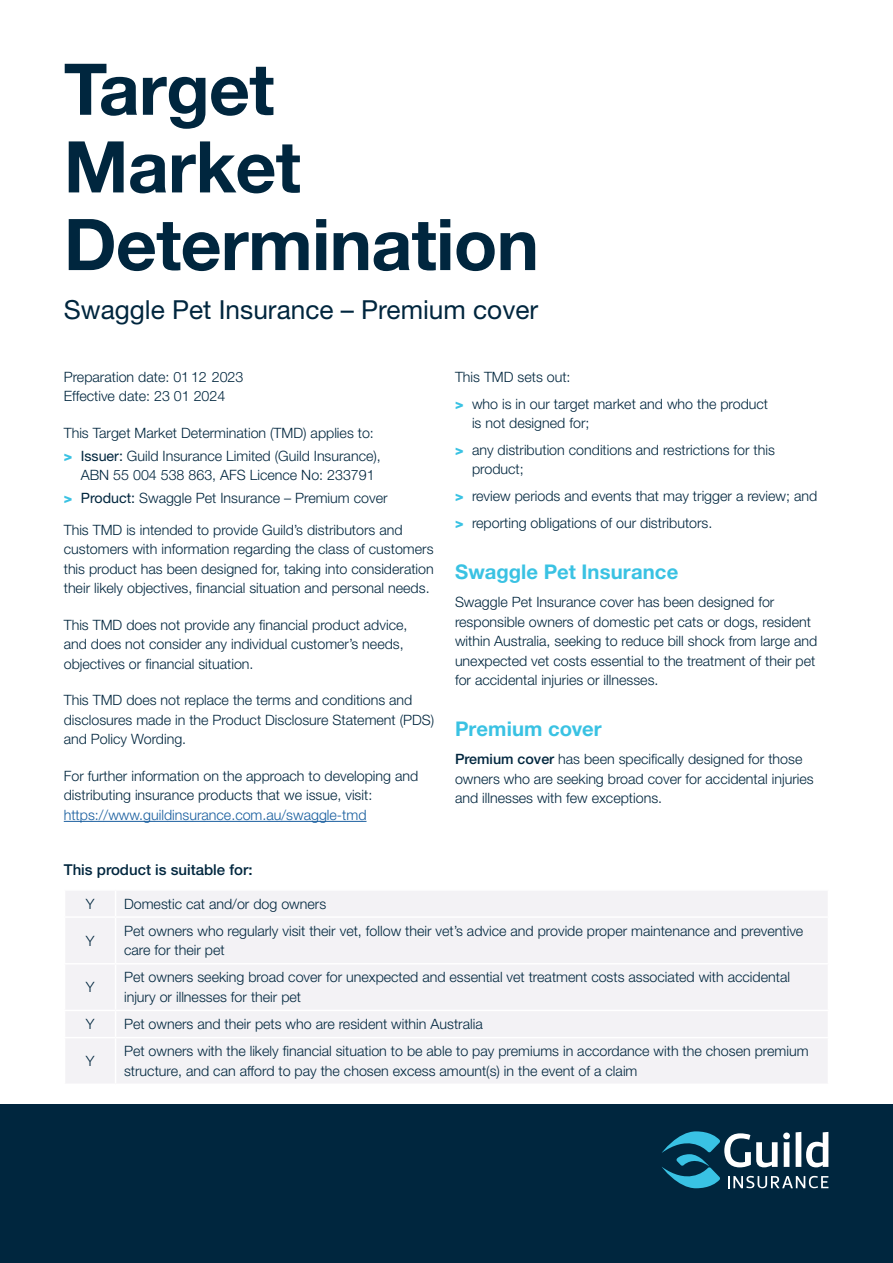
<style>
.page{position:relative;width:893px;height:1263px;background:#fff}
.page>*{position:absolute;margin:0;border:0;box-sizing:border-box;transform-origin:0 0}
.Headline{font:700 71.4px/77.7px "Helvetica Neue LT Std";letter-spacing:-.01em;color:#00263e}
.Body_Copy{font:26.25px "Helvetica Neue LT Std";color:#00263e}
.Guild_Heading_1{font:700 20.25px "Helvetica Neue LT Std";letter-spacing:.005em;color:#3ac2e3}
.Sub_Heading_2{font:500 15px "Helvetica Neue LT Std";color:#00263e}
.Body_Copy-2{font:300 14.25px/19.5px "Helvetica Neue LT Std";color:#00263e}
.s1{font-weight:800;color:#3ac2e3}
.s2{font-weight:400}
.s3{color:#175d9e}
.s4{font-weight:500}
</style>
<div class="page">
<hr style="left:64px;top:821px;width:302px;height:1px;background:#175d9e">
<div style="left:0;top:1104px;width:893px;height:159px;background:#00263e"></div>
<svg style="left:662px;top:1131px;width:166px;height:57px"></svg>
<div style="left:66px;top:891px;width:761px;height:192px;background:#f3f2f5"></div>
<svg style="left:115px;top:891px;width:1px;height:25px"></svg>
<hr style="left:64px;top:916px;width:52px;height:2px;background:#fff">
<hr style="left:116px;top:916px;width:713px;height:2px;background:#fff">
<hr style="left:115px;top:918px;width:1px;height:45px;background:#fff">
<hr style="left:64px;top:963px;width:52px;height:1px;background:#fff">
<hr style="left:116px;top:963px;width:713px;height:1px;background:#fff">
<hr style="left:115px;top:964px;width:1px;height:46px;background:#fff">
<hr style="left:64px;top:1010px;width:52px;height:1px;background:#fff">
<hr style="left:116px;top:1010px;width:713px;height:1px;background:#fff">
<svg style="left:115px;top:1011px;width:1px;height:26px"></svg>
<hr style="left:64px;top:1037px;width:52px;height:1px;background:#fff">
<hr style="left:116px;top:1037px;width:713px;height:1px;background:#fff">
<hr style="left:115px;top:1038px;width:1px;height:45px;background:#fff">
<p class="Headline" style="left:64px;top:49px;width:477px">Target<br>Market<br>Determination</p>
<p class="Body_Copy" style="left:64px;top:294px;width:476px">Swaggle Pet Insurance – Premium cover</p>
<p class="Body_Copy-2" style="left:64px;top:367px;width:181px">Preparation date: 0112 2023<br>Effective date: 23 01 2024</p>
<p class="Body_Copy-2" style="left:64px;top:423px;width:312px">This Target Market Determination (TMD) applies to:</p>
<p class="Body_Copy-2" style="left:81px;top:446px;width:302px;line-height:18.8px;text-indent:-17px"><span class="s1">&gt;</span> <span class="s2">Issuer:</span> Guild Insurance Limited (Guild Insurance),<br>ABN 55 004 538 863, AFS Licence No: 233791</p>
<p class="Body_Copy-2" style="left:64px;top:487px;width:325px"><span class="s1">&gt;</span> <span class="s2">Product:</span> Swaggle Pet Insurance – Premium cover</p>
<p class="Body_Copy-2" style="left:64px;top:520px;width:372px">This TMD is intended to provide Guild’s distributors and customers with information regarding the class of customers this product has been designed for, taking into consideration their likely objectives, financial situation and personal needs.</p>
<p class="Body_Copy-2" style="left:64px;top:615px;width:345px">This TMD does not provide any financial product advice, and does not consider any individual customer’s needs, objectives or financial situation.</p>
<p class="Body_Copy-2" style="left:64px;top:690px;width:372px">This TMD does not replace the terms and conditions and disclosures made in the Product Disclosure Statement (PDS) and Policy Wording.</p>
<p class="Body_Copy-2" style="left:64px;top:766px;width:356px">For further information on the approach to developing and distributing insurance products that we issue, visit: <span class="s3">https://www.guildinsurance.com.au/swaggle-tmd</span></p>
<p class="Body_Copy-2" style="left:455px;top:367px;width:117px">This TMD sets out:</p>
<p class="Body_Copy-2" style="left:472px;top:394px;width:298px;line-height:18.8px;text-indent:-17px"><span class="s1">&gt;</span> who is in our target market and who the product is not designed for;</p>
<p class="Body_Copy-2" style="left:472px;top:440px;width:304px;line-height:18.8px;text-indent:-17px"><span class="s1">&gt;</span> any distribution conditions and restrictions for this product;</p>
<p class="Body_Copy-2" style="left:455px;top:486px;width:364px"><span class="s1">&gt;</span> review periods and events that may trigger a review; and</p>
<p class="Body_Copy-2" style="left:455px;top:513px;width:259px"><span class="s1">&gt;</span> reporting obligations of our distributors.</p>
<p class="Guild_Heading_1" style="left:455px;top:560px;width:225px">Swaggle Pet Insurance</p>
<p class="Body_Copy-2" style="left:455px;top:592px;width:364px">Swaggle Pet Insurance cover has been designed for responsible owners of domestic pet cats or dogs, resident within Australia, seeking to reduce bill shock from large and unexpected vet costs essential to the treatment of their pet for accidental injuries or illnesses.</p>
<p class="Guild_Heading_1" style="left:455px;top:717px;width:148px">Premium cover</p>
<p class="Body_Copy-2" style="left:455px;top:749px;width:360px"><span class="s4">Premium cover</span> has been specifically designed for those owners who are seeking broad cover for accidental injuries and illnesses with few exceptions.</p>
<p class="Sub_Heading_2" style="left:64px;top:860px;width:190px">This product is suitable for:</p>
<p class="Body_Copy-2" style="left:86px;top:893px;width:10px">Y</p>
<p class="Body_Copy-2" style="left:124px;top:893px;width:204px">Domestic cat and/or dog owners</p>
<p class="Body_Copy-2" style="left:86px;top:930px;width:10px">Y</p>
<p class="Body_Copy-2" style="left:124px;top:921px;width:681px">Pet owners who regularly visit their vet, follow their vet’s advice and provide proper maintenance and preventive care for their pet</p>
<p class="Body_Copy-2" style="left:86px;top:977px;width:10px">Y</p>
<p class="Body_Copy-2" style="left:124px;top:967px;width:667px">Pet owners seeking broad cover for unexpected and essential vet treatment costs associated with accidental injury or illnesses for their pet</p>
<p class="Body_Copy-2" style="left:86px;top:1014px;width:10px">Y</p>
<p class="Body_Copy-2" style="left:124px;top:1014px;width:360px">Pet owners and their pets who are resident within Australia</p>
<p class="Body_Copy-2" style="left:86px;top:1051px;width:10px">Y</p>
<p class="Body_Copy-2" style="left:124px;top:1041px;width:686px">Pet owners with the likely financial situation to be able to pay premiums in accordance with the chosen premium structure, and can afford to pay the chosen excess amount(s) in the event of a claim</p>
</div>
